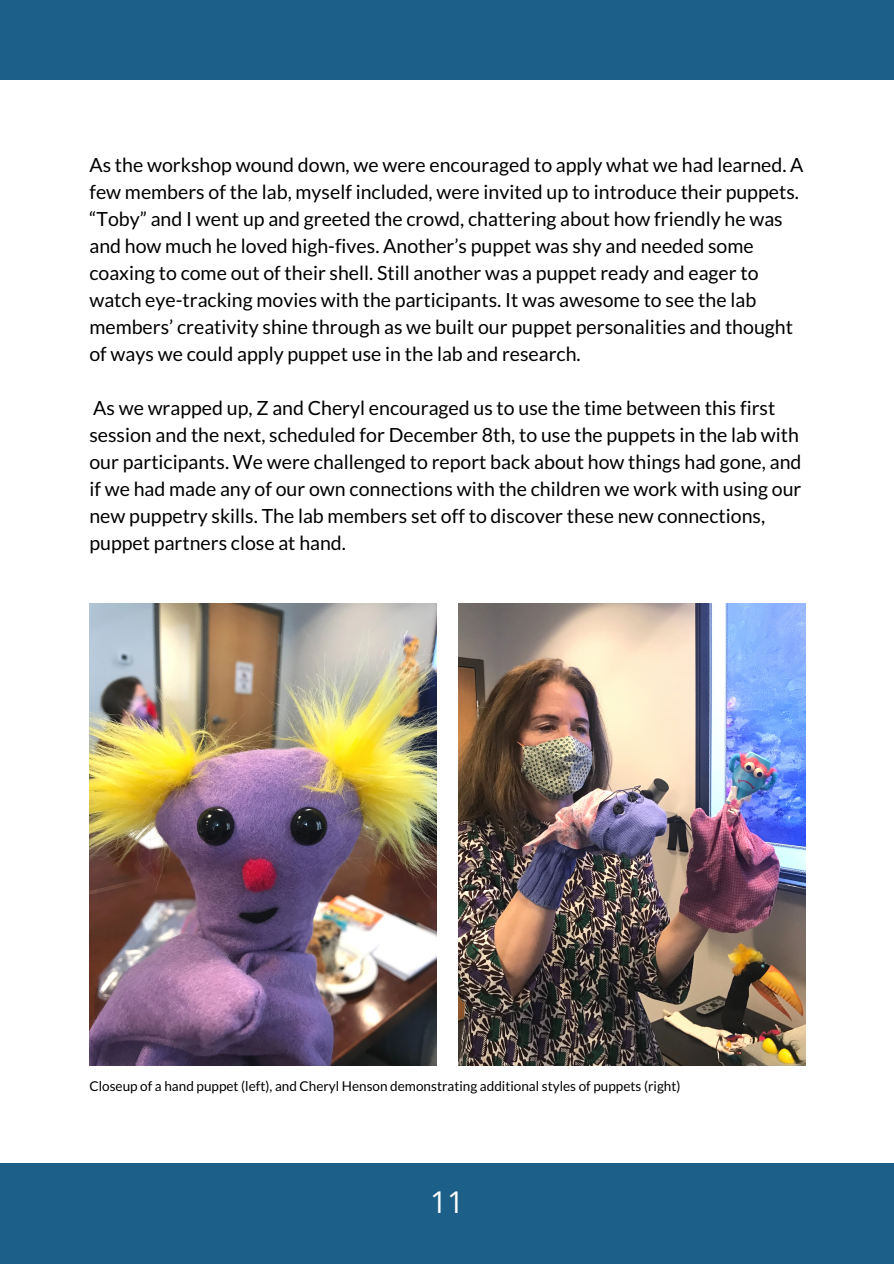
<style>
.page{position:relative;width:894px;height:1264px;background:#fff}
.page>*{position:absolute;margin:0;border:0;box-sizing:border-box;transform-origin:0 0}
.t1{font:30px "Open Sans";color:#fff}
.t2{font:19.5px/27px "Lato";color:#000}
.t3{font:13.5px "Lato";color:#000}
</style>
<div class="page">
<div style="left:0;top:0;width:893px;height:80px;background:#1c5f88"></div>
<div style="left:0;top:1162px;width:893px;height:101px;background:#1c5f88"></div>
<img style="left:89px;top:604px;width:347px;height:461px">
<img style="left:458px;top:604px;width:347px;height:461px">
<p class="t2" style="left:89px;top:151px;width:715px">As the workshop wound down, we were encouraged to apply what we had learned. A few members of the lab, myself included, were invited up to introduce their puppets. “Toby” and I went up and greeted the crowd, chattering about how friendly he was and how much he loved high-fives. Another’s puppet was shy and needed some coaxing to come out of their shell. Still another was a puppet ready and eager to watch eye-tracking movies with the participants. It was awesome to see the lab members’ creativity shine through as we built our puppet personalities and thought of ways we could apply puppet use in the lab and research.</p>
<p class="t2" style="left:89px;top:394px;width:713px">As we wrapped up, Z and Cheryl encouraged us to use the time between this first session and the next, scheduled for December 8th, to use the puppets in the lab with our participants. We were challenged to report back about how things had gone, and if we had made any of our own connections with the children we work with using our new puppetry skills. The lab members set off to discover these new connections, puppet partners close at hand.</p>
<p class="t3" style="left:89px;top:1077px;width:592px">Closeup of a hand puppet (left), and Cheryl Henson demonstrating additional styles of puppets (right)</p>
<p class="t1" style="left:430px;top:1181px;width:36px">11</p>
</div>
